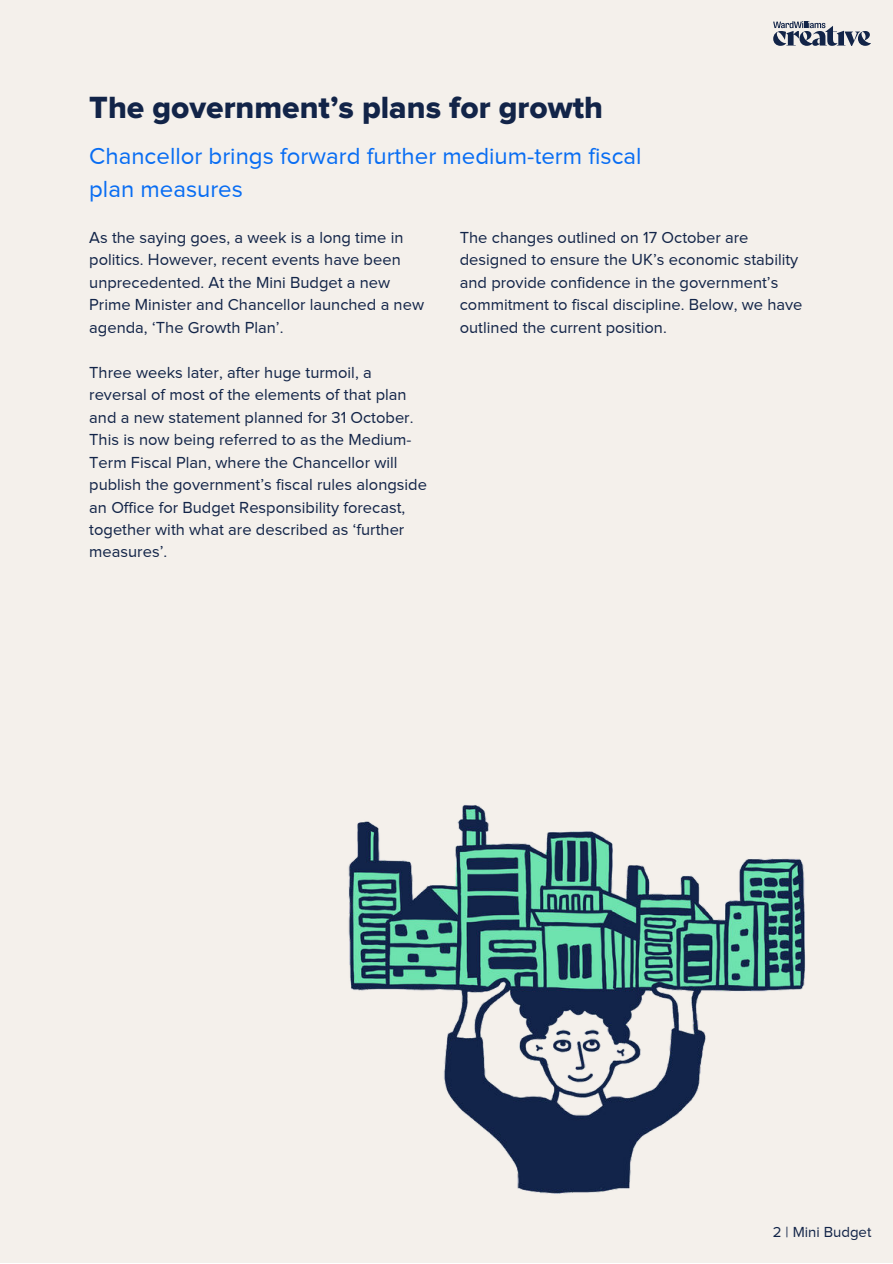
<style>
.page{position:relative;width:893px;height:1264px;background:#fff}
.page>*{position:absolute;margin:0;border:0;box-sizing:border-box;transform-origin:0 0}
.t1{font:31.8px "Proxima Nova Extrabld";color:#122448}
.t2{font:24px/32.5px "Proxima Nova";color:#086df3}
.t3{font:16.5px/22.5px "Proxima Nova";color:#122448}
.t4{font:15px "Proxima Nova";color:#122448}
</style>
<div class="page">
<div style="left:0;top:0;width:892px;height:1262px;background:#f4f0eb"></div>
<svg style="left:773px;top:21px;width:98px;height:25px"></svg>
<img style="left:348px;top:805px;width:458px;height:389px">
<h1 class="t1" style="left:89px;top:89px;width:515px">The government’s plans for growth</h1>
<h2 class="t2" style="left:89px;top:139px;width:554px">Chancellor brings forward further medium-term fiscal plan measures</h2>
<p class="t3" style="left:460px;top:226px;width:344px">The changes outlined on 17 October are designed to ensure the UK’s economic stability and provide confidence in the government’s commitment to fiscal discipline. Below, we have outlined the current position.</p>
<p class="t3" style="left:89px;top:226px;width:336px">As the saying goes, a week is a long time in politics. However, recent events have been unprecedented. At the Mini Budget a new Prime Minister and Chancellor launched a new agenda, ‘The Growth Plan’.</p>
<p class="t3" style="left:89px;top:360px;width:339px">Three weeks later, after huge turmoil, a reversal of most of the elements of that plan and a new statement planned for 31 October.<br>This is now being referred to as the Medium-Term Fiscal Plan, where the Chancellor will publish the government’s fiscal rules alongside an Office for Budget Responsibility forecast, together with what are described as ‘further measures’.</p>
<p class="t4" style="left:772px;top:1223px;width:100px">2 | Mini Budget</p>
</div>
